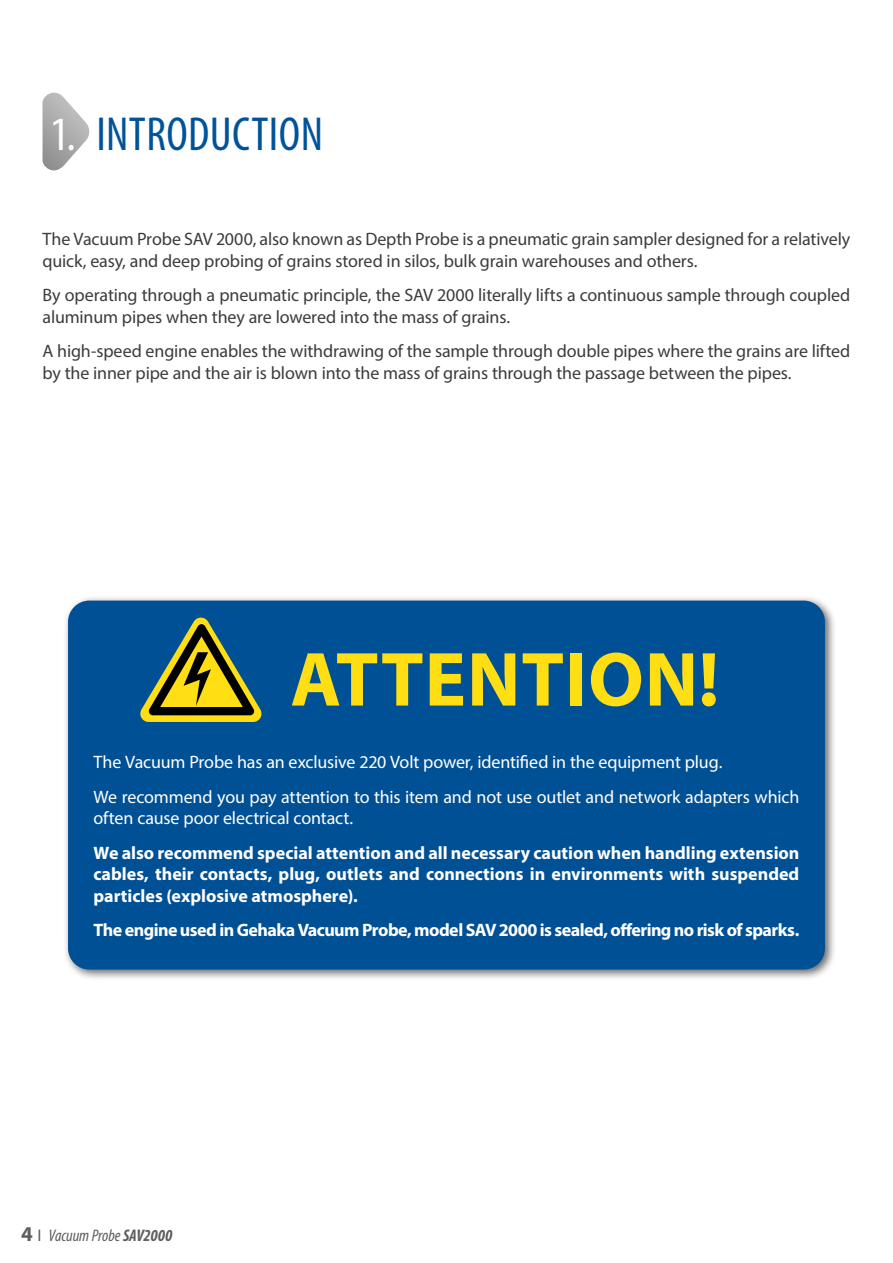
<style>
.page{position:relative;width:893px;height:1263px;background:#fff}
.page>*{position:absolute;margin:0;border:0;box-sizing:border-box;transform-origin:0 0}
.t1{font:700 77.4px "Myriad Pro";letter-spacing:.015em;color:#ffde14}
.t2{font:condensed 48px "Myriad Pro";letter-spacing:.01em;color:#00539b}
.t3{font:18px/21.6px "Myriad Pro";letter-spacing:-.01em;color:#3c3c3b}
.t4{font:700 18px/21.6px "Myriad Pro";letter-spacing:-.025em;color:#fff;text-align:justify}
.t5{font:18px/34.3px "Myriad Pro";letter-spacing:-.01em;color:#fff}
.t6{font:italic condensed 16.8px "Myriad Pro";letter-spacing:-.005em;color:#5f5e5e}
.s1{color:#fcfeff}
.s2{font-weight:700;font-style:normal;font-stretch:normal;font-size:21.15px}
.s3{font-style:normal;font-stretch:normal}
.s4{font-weight:700}
</style>
<div class="page">
<div style="left:62px;top:595px;width:774px;height:386px;background:#000;opacity:.6"></div>
<div style="left:68px;top:601px;width:757px;height:368px;background:#005095;border-radius:21px"></div>
<svg style="left:140px;top:618px;width:122px;height:104px"></svg>
<svg style="left:43px;top:93px;width:46px;height:77px"></svg>
<h2 class="t2" style="left:50px;top:105px;width:275px"><span class="s1">1.</span> INTRODUCTION</h2>
<p class="t3" style="left:43px;top:228px;width:809px">The Vacuum Probe SAV 2000, also known as Depth Probe is a pneumatic grain sampler designed for a relatively quick, easy, and deep probing of grains stored in silos, bulk grain warehouses and others.</p>
<p class="t3" style="left:43px;top:284px;width:809px">By operating through a pneumatic principle, the SAV 2000 literally lifts a continuous sample through coupled aluminum pipes when they are lowered into the mass of grains.</p>
<p class="t3" style="left:43px;top:340px;width:809px">A high-speed engine enables the withdrawing of the sample through double pipes where the grains are lifted by the inner pipe and the air is blown into the mass of grains through the passage between the pipes.</p>
<h1 class="t1" style="left:290px;top:629px;width:430px">ATTENTION!</h1>
<p class="t5" style="left:94px;top:745px;width:707px">The Vacuum Probe has an exclusive 220 Volt power, identified in the equipment plug.<br>We recommend you pay attention to this item and not use outlet and network adapters which</p>
<p class="t5" style="left:94px;top:801px;width:261px">often cause poor electrical contact.</p>
<p class="t4" style="left:94px;top:841px;width:707px">We also recommend special attention and all necessary caution when handling extension cables, their contacts, plug, outlets and connections in environments with suspended particles (explosive atmosphere).</p>
<p class="t4" style="left:94px;top:919px;width:707px">The engine used in Gehaka Vacuum Probe, model SAV 2000 is sealed, offering no risk of sparks.</p>
<p class="t6" style="left:21px;top:1225px;width:153px"><span class="s2">4</span> <span class="s3">I</span> Vacuum Probe <span class="s4">SAV2000</span></p>
</div>
